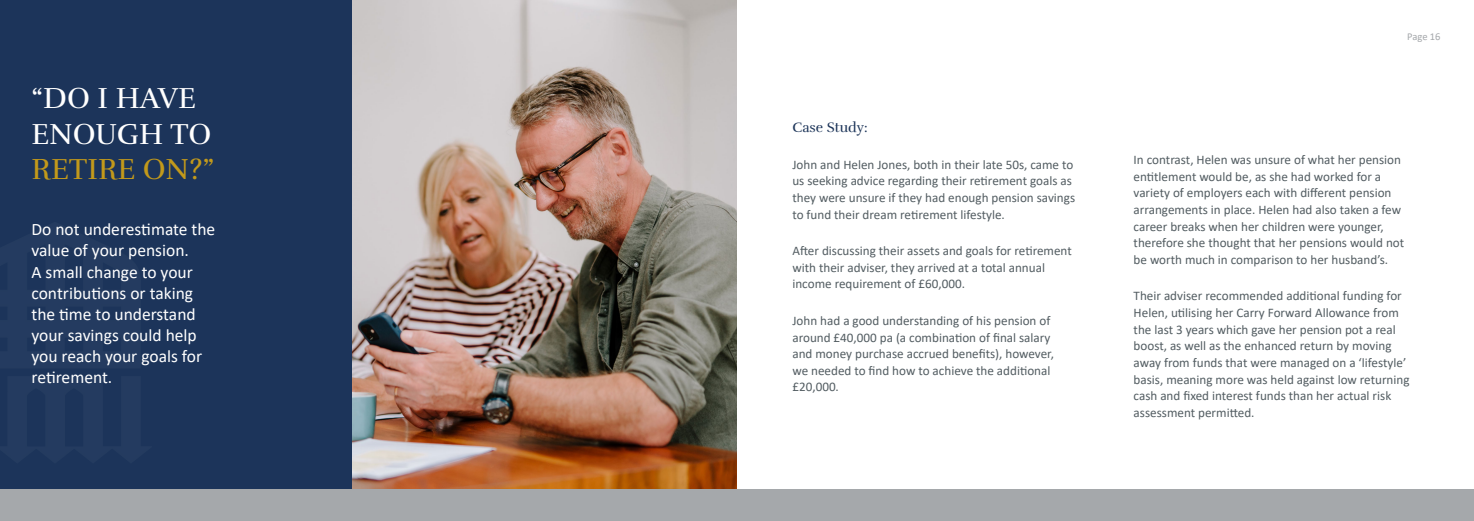
<style>
.page{position:relative;width:1474px;height:521px;background:#fff}
.page>*{position:absolute;margin:0;border:0;box-sizing:border-box;transform-origin:0 0}
.t1{font:29.75px/35.7px "Rufina";letter-spacing:-.005em;color:#fff}
.t2{font:29.75px "Rufina";color:#c2991b}
.t3{font:17.5px/21px "Calibri";color:#fff}
.t4{font:14px "Rufina";color:#1d3559}
.t5{font:13.12px/16.6px "Calibri";color:#535d62}
.t6{font:10.5px "Calibri";letter-spacing:-.005em;color:#a5a8ab}
</style>
<div class="page">
<img style="left:352px;top:0;width:385px;height:489px">
<div style="left:0;top:0;width:352px;height:489px;background:#1c345a"></div>
<div style="left:0;top:489px;width:1473px;height:32px;background:#a5a8ab"></div>
<div style="left:0;top:83px;width:151px;height:406px;background:#1c345a"></div>
<h1 class="t1" style="left:32px;top:80px;width:181px">“DO I HAVE<br>ENOUGH TO</h1>
<h1 class="t2" style="left:32px;top:151px;width:184px">RETIRE ON?”</h1>
<h2 class="t3" style="left:32px;top:219px;width:185px">Do not underestimate the value of your pension.<br>A small change to your contributions or taking the time to understand your savings could help you reach your goals for retirement.</h2>
<p class="t4" style="left:792px;top:119px;width:77px">Case Study:</p>
<p class="t5" style="left:792px;top:156px;width:284px">John and Helen Jones, both in their late 50s, came to us seeking advice regarding their retirement goals as they were unsure if they had enough pension savings to fund their dream retirement lifestyle.</p>
<p class="t5" style="left:792px;top:242px;width:281px">After discussing their assets and goals for retirement with their adviser, they arrived at a total annual income requirement of £60,000.</p>
<p class="t5" style="left:792px;top:312px;width:263px">John had a good understanding of his pension of around £40,000 pa (a combination of final salary and money purchase accrued benefits), however, we needed to find how to achieve the additional £20,000.</p>
<p class="t6" style="left:1407px;top:29px;width:35px">Page 16</p>
<p class="t5" style="left:1133px;top:151px;width:272px">In contrast, Helen was unsure of what her pension entitlement would be, as she had worked for a variety of employers each with different pension arrangements in place. Helen had also taken a few career breaks when her children were younger, therefore she thought that her pensions would not be worth much in comparison to her husband’s.</p>
<p class="t5" style="left:1133px;top:287px;width:277px">Their adviser recommended additional funding for Helen, utilising her Carry Forward Allowance from the last 3 years which gave her pension pot a real boost, as well as the enhanced return by moving away from funds that were managed on a ‘lifestyle’ basis, meaning more was held against low returning cash and fixed interest funds than her actual risk assessment permitted.</p>
</div>
